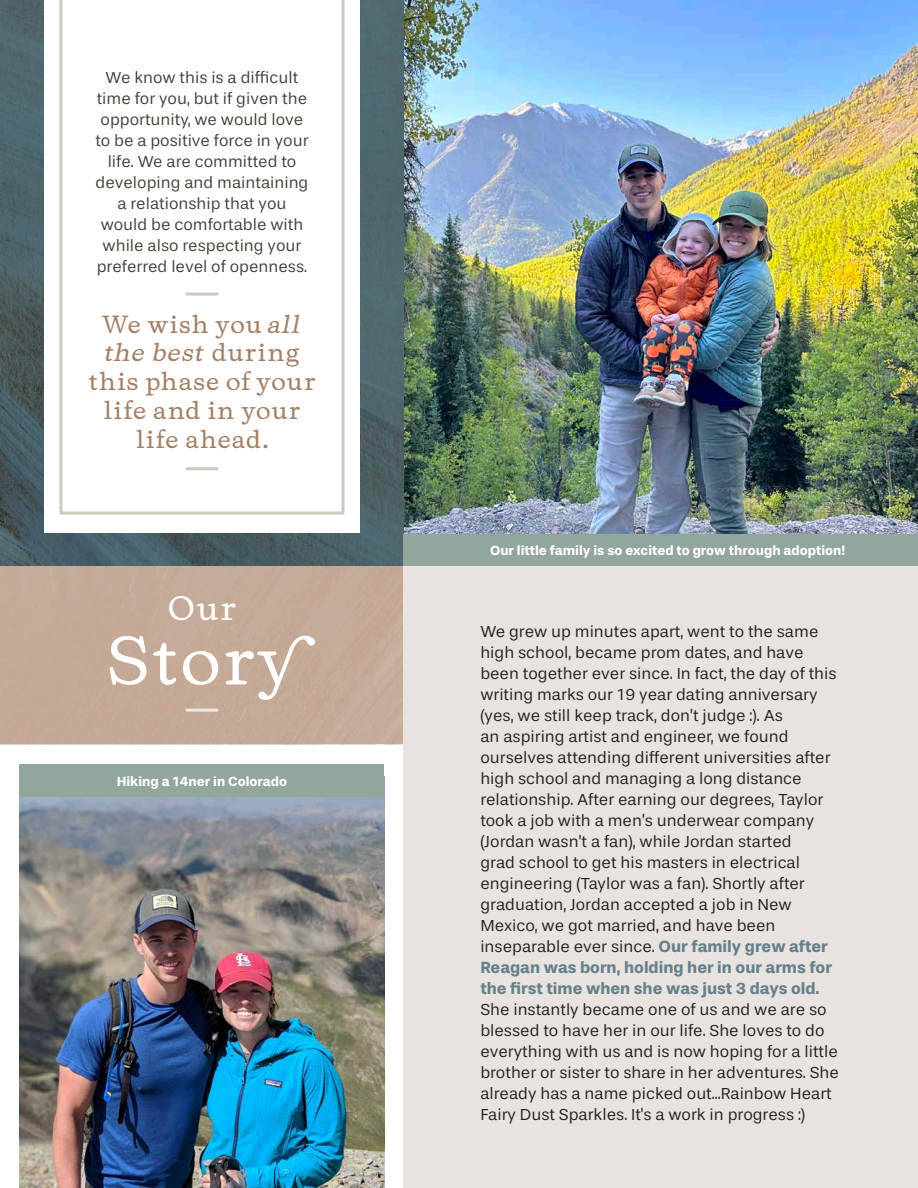
<style>
.page{position:relative;width:918px;height:1188px;background:#fff}
.page>*{position:absolute;margin:0;border:0;box-sizing:border-box;transform-origin:0 0}
.t1{font:66.45px "Naiche";color:#fff}
.t2{font:33px "Naiche";color:#fff}
.t3{font:24px/28.8px "Naiche";letter-spacing:.04em;color:#a48066;text-align:center}
.t4{font:16.5px/21px "Stevie Sans W00";color:#231f20}
.t5{font:16.5px/21px "Stevie Sans W00";color:#3b4333;text-align:center}
.t6{font:700 13.5px "Stevie Sans W00";color:#fff}
.s1{font-style:italic}
.s2{font-weight:700;color:#64818d}
</style>
<div class="page">
<img style="left:404px;top:0;width:514px;height:534px">
<img style="left:0;top:0;width:404px;height:567px">
<div style="left:44px;top:0;width:316px;height:533px;background:#fff"></div>
<svg style="left:59px;top:0;width:286px;height:515px"></svg>
<hr style="left:187px;top:293px;width:30px;height:3px;background:#d0c8be">
<hr style="left:187px;top:467px;width:30px;height:3px;background:#d0c8be">
<div style="left:0;top:567px;width:404px;height:177px;background:#c5aa98"></div>
<hr style="left:187px;top:709px;width:30px;height:3px;background:#ece9e5">
<img style="left:20px;top:797px;width:364px;height:391px">
<div style="left:19px;top:764px;width:365px;height:33px;background:#93a69b"></div>
<div style="left:404px;top:534px;width:514px;height:33px;background:#93a69b"></div>
<div style="left:404px;top:567px;width:514px;height:621px;background:#e8e3df"></div>
<p class="t5" style="left:95px;top:67px;width:215px">We know this is a difficult time for you, but if given the opportunity, we would love to be a positive force in your life. We are committed to developing and maintaining a relationship that you would be comfortable with while also respecting your preferred level of openness.</p>
<h3 class="t3" style="left:89px;top:310px;width:228px">We wish you <span class="s1">all the best</span> during this phase of your life and in your life ahead.</h3>
<h2 class="t2" style="left:168px;top:586px;width:70px">Our</h2>
<h1 class="t1" style="left:107px;top:617px;width:191px">Story</h1>
<p class="t6" style="left:117px;top:773px;width:172px">Hiking a 14ner in Colorado</p>
<p class="t6" style="left:490px;top:542px;width:357px">Our little family is so excited to grow through adoption!</p>
<p class="t4" style="left:480px;top:621px;width:358px">We grew up minutes apart, went to the same high school, became prom dates, and have been together ever since. In fact, the day of this writing marks our 19 year dating anniversary (yes, we still keep track, don’t judge :). As<br>an aspiring artist and engineer, we found ourselves attending different universities after high school and managing a long distance relationship. After earning our degrees, Taylor took a job with a men’s underwear company (Jordan wasn’t a fan), while Jordan started<br>grad school to get his masters in electrical engineering (Taylor was a fan). Shortly after graduation, Jordan accepted a job in New Mexico, we got married, and have been inseparable ever since. <span class="s2">Our family grew after Reagan was born, holding her in our arms for the first time when she was just 3 days old.</span></p>
<p class="t4" style="left:480px;top:999px;width:360px">She instantly became one of us and we are so blessed to have her in our life. She loves to do everything with us and is now hoping for a little brother or sister to share in her adventures. She already has a name picked out...Rainbow Heart Fairy Dust Sparkles. It's a work in progress :)</p>
</div>
